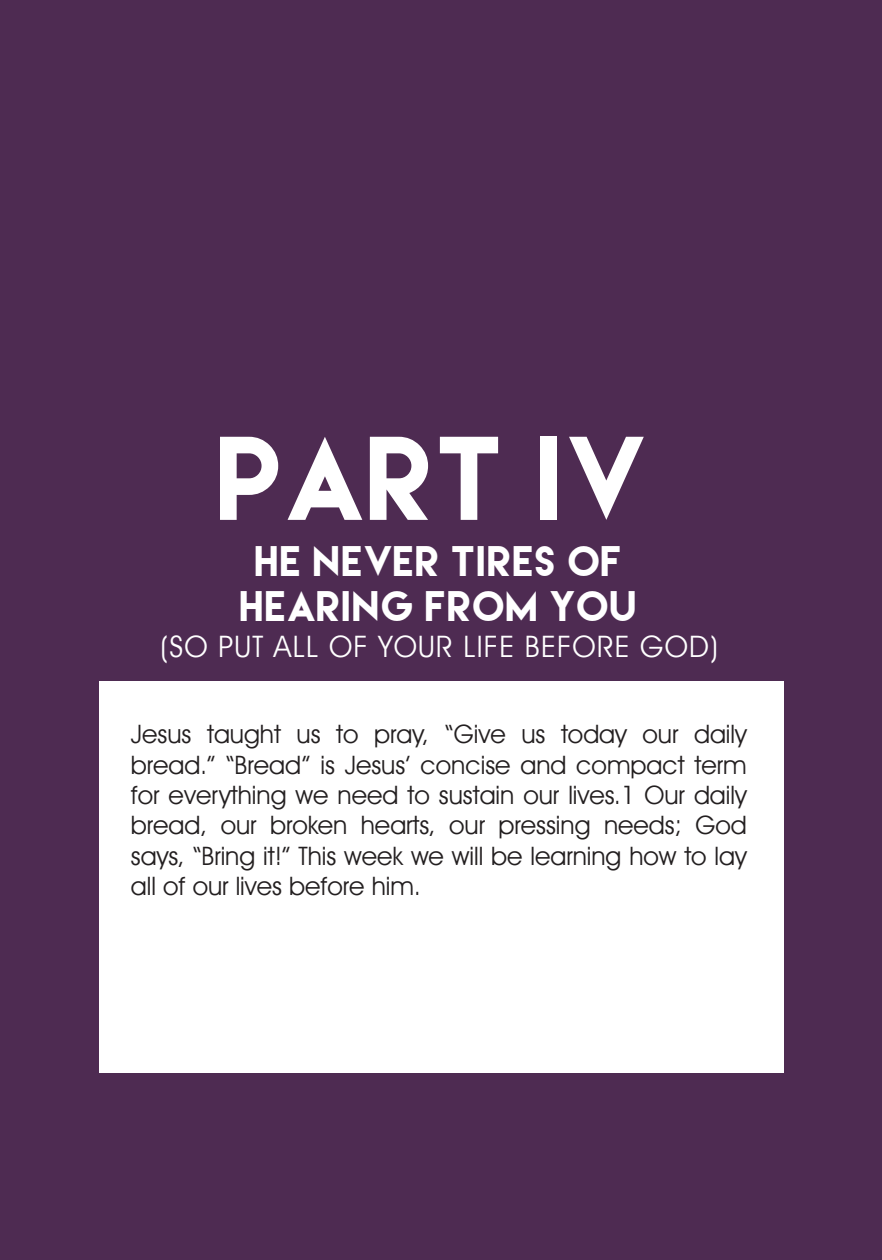
<style>
.page{position:relative;width:882px;height:1260px;background:#4e2b52}
.page>*{position:absolute;margin:0;border:0;box-sizing:border-box;transform-origin:0 0}
.t1{font:105.52px "Lemon Milk";letter-spacing:.04em;color:#fff}
.t2{font:37.98px "Lemon Milk";letter-spacing:.04em;color:#fff}
.t3{font:29.57px "Avant Garde IT Cby BT";letter-spacing:.04em;color:#fff}
.t4{font:25.38px/30.4px "Avant Garde IT Cby BT";color:#231f20;text-align:justify}
</style>
<div class="page">
<div style="left:99px;top:681px;width:684px;height:392px;background:#fff"></div>
<p class="t1" style="left:220px;top:424px;width:429px">PART IV</p>
<p class="t2" style="left:256px;top:541px;width:368px">HE NEVER TIRES OF</p>
<p class="t2" style="left:241px;top:587px;width:398px">HEARING FROM YOU</p>
<p class="t3" style="left:161px;top:628px;width:559px">(SO PUT ALL OF YOUR LIFE BEFORE GOD)</p>
<p class="t4" style="left:131px;top:719px;width:617px">Jesus taught us to pray, “Give us today our daily bread.” “Bread” is Jesus’ concise and compact term for everything we need to sustain our lives.1 Our daily bread, our broken hearts, our pressing needs; God says, “Bring it!” This week we will be learning how to lay all of our lives before him.</p>
</div>
